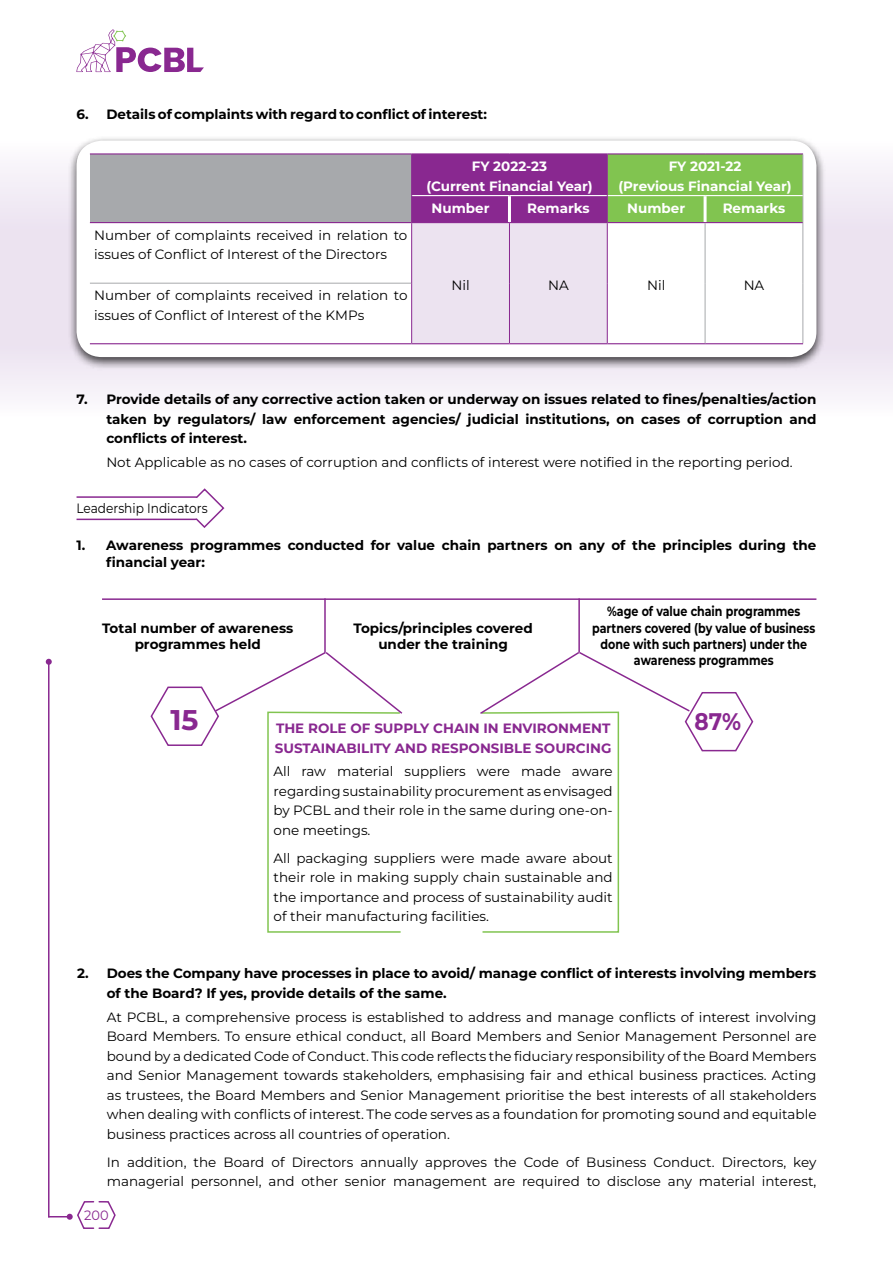
<style>
.page{position:relative;width:893px;height:1263px;background:#fff}
.page>*{position:absolute;margin:0;border:0;box-sizing:border-box;transform-origin:0 0}
.t1{font:700 28.5px "Montserrat";color:#892890}
.t2{font:700 24px "Montserrat";color:#892890;scale:.9 1}
.t3{font:13.5px/19.5px "Montserrat";color:#000}
.t4{font:700 13.5px/19.5px "Montserrat";color:#000}
.t5{font:700 13.5px/16.2px "Montserrat";color:#000;text-align:center;scale:.82 1}
.t6{font:700 13.5px/19.5px "Montserrat";color:#fff;text-align:center}
.t7{font:700 13.5px/19.5px "Montserrat";color:#892890}
.t8{font:13.5px "Montserrat";color:#000;scale:.9 1}
.t9{font:13.5px "Montserrat";color:#892890;scale:.96 1}
</style>
<div class="page">
<svg style="left:0;top:319px;width:893px;height:78px"></svg>
<div style="left:0;top:141px;width:893px;height:178px;background:linear-gradient(to bottom,#f8f5fa,#e8dded)"></div>
<div style="left:68px;top:136px;width:758px;height:234px;background:#000;opacity:.75"></div>
<div style="left:77px;top:141px;width:739px;height:216px;background:#fff;border-radius:26px"></div>
<div style="left:90px;top:154px;width:322px;height:69px;background:#a7a9ac"></div>
<hr style="left:90px;top:283px;width:321px;height:1px;background:#a7a9ac">
<hr style="left:90px;top:153px;width:322px;height:2px;background:#892890">
<hr style="left:90px;top:222px;width:322px;height:1px;background:#892890">
<hr style="left:412px;top:153px;width:97px;height:2px;background:#892890">
<hr style="left:509px;top:153px;width:98px;height:2px;background:#892890">
<hr style="left:607px;top:153px;width:98px;height:2px;background:#892890">
<hr style="left:705px;top:153px;width:98px;height:2px;background:#892890">
<svg style="left:411px;top:154px;width:393px;height:190px"></svg>
<hr style="left:509px;top:223px;width:1px;height:60px;background:#892890">
<hr style="left:509px;top:283px;width:1px;height:60px;background:#892890">
<hr style="left:90px;top:343px;width:322px;height:1px;background:#892890">
<hr style="left:705px;top:223px;width:1px;height:60px;background:#a7a9ac">
<hr style="left:705px;top:283px;width:1px;height:60px;background:#a7a9ac">
<svg style="left:76px;top:488px;width:149px;height:40px"></svg>
<hr style="left:324px;top:598px;width:2px;height:54px;background:#892890">
<hr style="left:578px;top:598px;width:2px;height:54px;background:#892890">
<svg style="left:480px;top:650px;width:274px;height:283px"></svg>
<hr style="left:102px;top:598px;width:714px;height:2px;background:#892890">
<svg style="left:150px;top:650px;width:253px;height:283px"></svg>
<hr style="left:48px;top:662px;width:2px;height:555px;background:#892890">
<svg style="left:46px;top:659px;width:6px;height:6px"></svg>
<svg style="left:76px;top:29px;width:128px;height:43px"></svg>
<svg style="left:48px;top:1200px;width:68px;height:29px"></svg>
<p class="t4" style="left:77px;top:104px;width:412px">6. Details of complaints with regard to conflict of interest:</p>
<p class="t3" style="left:94px;top:225px;width:315px">Number of complaints received in relation to issues of Conflict of Interest of the Directors</p>
<p class="t3" style="left:94px;top:286px;width:315px">Number of complaints received in relation to issues of Conflict of Interest of the KMPs</p>
<p class="t6" style="left:426px;top:156px;width:168px">FY 2022-23<br>(Current Financial Year)</p>
<p class="t6" style="left:618px;top:156px;width:175px">FY 2021-22<br>(Previous Financial Year)</p>
<p class="t6" style="left:432px;top:198px;width:59px">Number</p>
<p class="t6" style="left:527px;top:198px;width:64px">Remarks</p>
<p class="t6" style="left:627px;top:198px;width:59px">Number</p>
<p class="t6" style="left:723px;top:198px;width:64px">Remarks</p>
<p class="t3" style="left:451px;top:275px;width:20px">Nil</p>
<p class="t3" style="left:548px;top:275px;width:22px">NA</p>
<p class="t3" style="left:647px;top:275px;width:20px">Nil</p>
<p class="t3" style="left:744px;top:275px;width:22px">NA</p>
<p class="t4" style="left:106px;top:389px;width:712px;text-align:justify;text-indent:-30px">7. Provide details of any corrective action taken or underway on issues related to fines/penalties/action taken by regulators/ law enforcement agencies/ judicial institutions, on cases of corruption and conflicts of interest.</p>
<p class="t3" style="left:106px;top:452px;width:688px">Not Applicable as no cases of corruption and conflicts of interest were notified in the reporting period.</p>
<p class="t8" style="left:77px;top:499px;width:147px">Leadership Indicators</p>
<p class="t4" style="left:106px;top:537px;width:712px;line-height:16.2px;text-indent:10px">wareness programmes conducted for value chain partners on any of the principles during the financial year:</p>
<p class="t4" style="left:77px;top:535px;width:21px">1. A</p>
<p class="t4" style="left:102px;top:619px;width:193px;line-height:16.2px;text-align:center">Total number of awareness programmes held</p>
<p class="t4" style="left:353px;top:619px;width:181px;line-height:16.2px;text-align:center">Topics/principles covered under the training</p>
<p class="t5" style="left:592px;top:603px;width:274px">%age of value chain programmes partners covered (by value of business done with such partners) under the awareness programmes</p>
<h1 class="t1" style="left:170px;top:701px;width:30px">15</h1>
<p class="t7" style="left:275px;top:718px;width:337px">Th e role of supply chain in Environm ent<br>Sustainability and Responsible Sourcing</p>
<p class="t3" style="left:274px;top:761px;width:341px;text-align:justify">All raw material suppliers were made aware regarding sustainability procurement as envisaged by PCBL and their role in the same during one-on&shy;one meetings.</p>
<p class="t3" style="left:274px;top:848px;width:341px;text-align:justify">All packaging suppliers were made aware about their role in making supply chain sustainable and the importance and process of sustainability audit of their manufacturing facilities.</p>
<h2 class="t2" style="left:694px;top:706px;width:53px">87%</h2>
<p class="t4" style="left:107px;top:963px;width:711px;text-indent:11px">oes the Company have processes in place to avoid/ manage conflict of interests involving members of the Board? If yes, provide details of the same.</p>
<p class="t3" style="left:107px;top:1007px;width:711px;text-align:justify">At PCBL, a comprehensive process is established to address and manage conflicts of interest involving Board Members. To ensure ethical conduct, all Board Members and Senior Management Personnel are bound by a dedicated Code of Conduct. This code reflects the fiduciary responsibility of the Board Members and Senior Management towards stakeholders, emphasising fair and ethical business practices. Acting as trustees, the Board Members and Senior Management prioritise the best interests of all stakeholders when dealing with conflicts of interest. The code serves as a foundation for promoting sound and equitable business practices across all countries of operation.</p>
<p class="t3" style="left:107px;top:1152px;width:711px">In addition, the Board of Directors annually approves the Code of Business Conduct. Directors, key managerial personnel, and other senior management are required to disclose any material interest,</p>
<p class="t4" style="left:77px;top:963px;width:23px">2. D</p>
<p class="t9" style="left:84px;top:1206px;width:27px">200</p>
</div>
